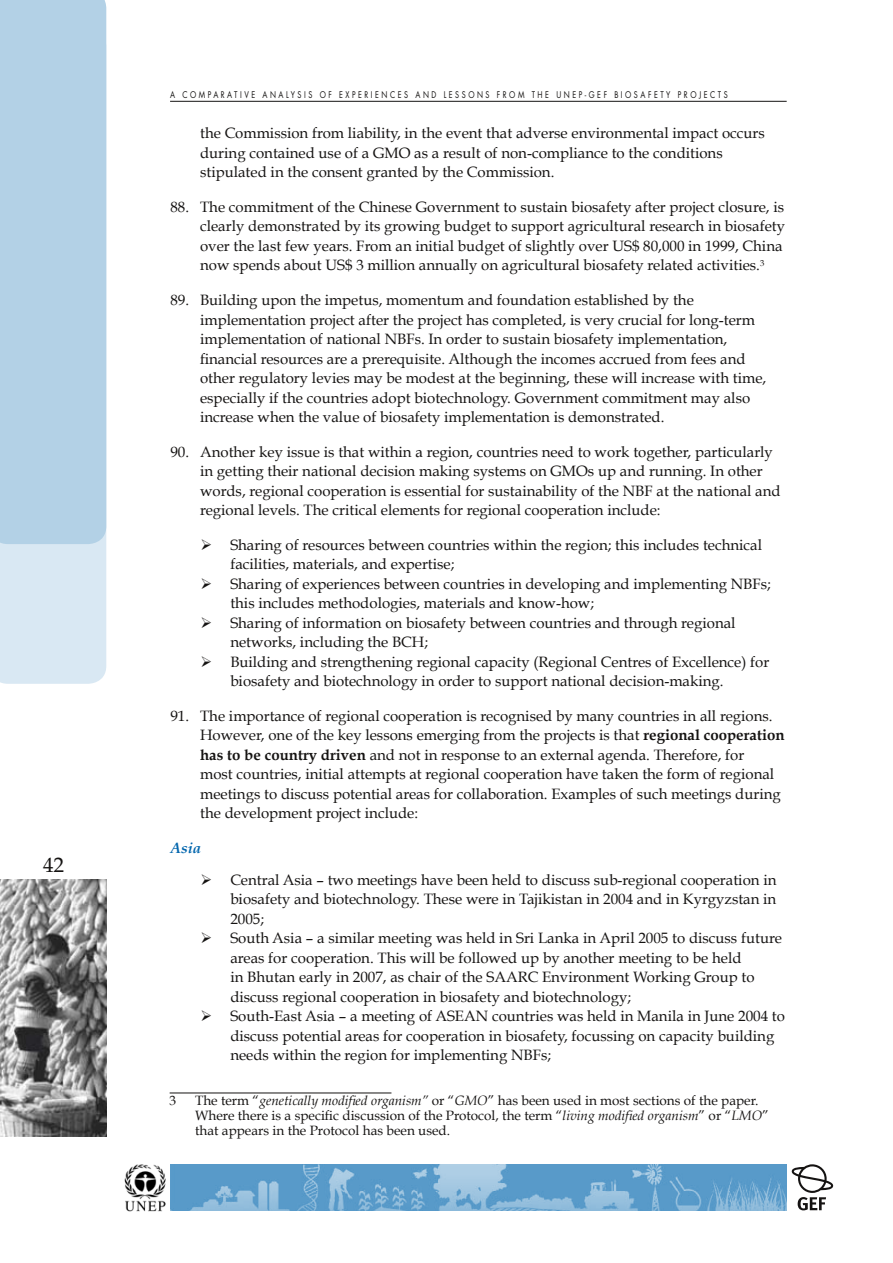
<style>
.page{position:relative;width:893px;height:1263px;background:#fff}
.page>*{position:absolute;margin:0;border:0;box-sizing:border-box;transform-origin:0 0}
.t1{font:21px "Book Antiqua";color:#151312}
.t2{font:15px/19.5px "Book Antiqua";color:#151312}
.t3{font:italic 700 15px "Book Antiqua";color:#0065ad}
.t4{font:13.5px/15px "Book Antiqua";color:#151312}
.t5{font:9px "Futura";letter-spacing:.35em;color:#151312;scale:.8 1}
.s1{font-weight:700}
.s2{font-style:italic}
</style>
<div class="page">
<img style="left:170px;top:1164px;width:616px;height:46px">
<div style="left:0;top:544px;width:106px;height:140px;background:#d9e8f3"></div>
<img style="left:0;top:880px;width:107px;height:256px">
<div style="left:0;top:0;width:106px;height:544px;background:#b3d1e6"></div>
<hr style="left:170px;top:101px;width:617px;height:1px;background:#151312">
<svg style="left:792px;top:1164px;width:41px;height:46px"></svg>
<img style="left:124px;top:1164px;width:42px;height:47px">
<hr style="left:170px;top:1092px;width:221px;height:1px;background:#151312">
<h1 class="t1" style="left:43px;top:852px;width:23px">42</h1>
<p class="t5" style="left:170px;top:88px;width:501px">A COMPARATIVE ANALYSIS OF EXPERIENCES AND LESSONS FROM THE UNEP</p>
<p class="t5" style="left:585px;top:88px;width:23px">-GEF</p>
<p class="t5" style="left:614px;top:88px;width:143px">BIOSAFETY PROJECTS</p>
<p class="t2" style="left:200px;top:124px;width:566px">the Commission from liability, in the event that adverse environmental impact occurs during contained use of a GMO as a result of non-compliance to the conditions stipulated in the consent granted by the Commission.</p>
<p class="t2" style="left:200px;top:197px;width:586px;text-indent:-30px">88. The commitment of the Chinese Government to sustain biosafety after project closure, is clearly demonstrated by its growing budget to support agricultural research in biosafety over the last few years. From an initial budget of slightly over US$ 80,000 in 1999, China now spends about US$ 3 million annually on agricultural biosafety related activities.<sup>3</sup></p>
<p class="t2" style="left:200px;top:290px;width:568px;text-indent:-30px">89. Building upon the impetus, momentum and foundation established by the implementation project after the project has completed, is very crucial for long-term implementation of national NBFs. In order to sustain biosafety implementation, financial resources are a prerequisite. Although the incomes accrued from fees and other regulatory levies may be modest at the beginning, these will increase with time, especially if the countries adopt biotechnology. Government commitment may also increase when the value of biosafety implementation is demonstrated.</p>
<p class="t2" style="left:200px;top:442px;width:582px;text-indent:-30px">90. Another key issue is that within a region, countries need to work together, particularly in getting their national decision making systems on GMOs up and running. In other words, regional cooperation is essential for sustainability of the NBF at the national and regional levels. The critical elements for regional cooperation include:</p>
<p class="t2" style="left:230px;top:535px;width:542px">Sharing of resources between countries within the region; this includes technical facilities, materials, and expertise;<br>Sharing of experiences between countries in developing and implementing NBFs; this includes methodologies, materials and know-how;<br>Sharing of information on biosafety between countries and through regional networks, including the BCH;<br>Building and strengthening regional capacity (Regional Centres of Excellence) for biosafety and biotechnology in order to support national decision-making.</p>
<p class="t2" style="left:200px;top:706px;width:586px;text-indent:-30px">91. The importance of regional cooperation is recognised by many countries in all regions.<br>However, one of the key lessons emerging from the projects is that <span class="s1">regional cooperation has to be country driven</span> and not in response to an external agenda. Therefore, for<br>most countries, initial attempts at regional cooperation have taken the form of regional meetings to discuss potential areas for collaboration. Examples of such meetings during the development project include:</p>
<p class="t3" style="left:170px;top:839px;width:32px">Asia</p>
<p class="t2" style="left:230px;top:870px;width:556px">Central Asia – two meetings have been held to discuss sub-regional cooperation in biosafety and biotechnology. These were in Tajikistan in 2004 and in Kyrgyzstan in 2005;<br>South Asia – a similar meeting was held in Sri Lanka in April 2005 to discuss future areas for cooperation. This will be followed up by another meeting to be held<br>in Bhutan early in 2007, as chair of the SAARC Environment Working Group to discuss regional cooperation in biosafety and biotechnology;<br>South-East Asia – a meeting of ASEAN countries was held in Manila in June 2004 to discuss potential areas for cooperation in biosafety, focussing on capacity building needs within the region for implementing NBFs;</p>
<p class="t4" style="left:170px;top:1093px;width:8px">3</p>
<p class="t4" style="left:195px;top:1093px;width:575px">The term “<span class="s2">genetically modified organism”</span> or “<span class="s2">GMO</span>” has been used in most sections of the paper.<br>Where there is a specific discussion of the Protocol, the term “<span class="s2">living modified organism</span>” or “<span class="s2">LMO</span>” that appears in the Protocol has been used.</p>
</div>
